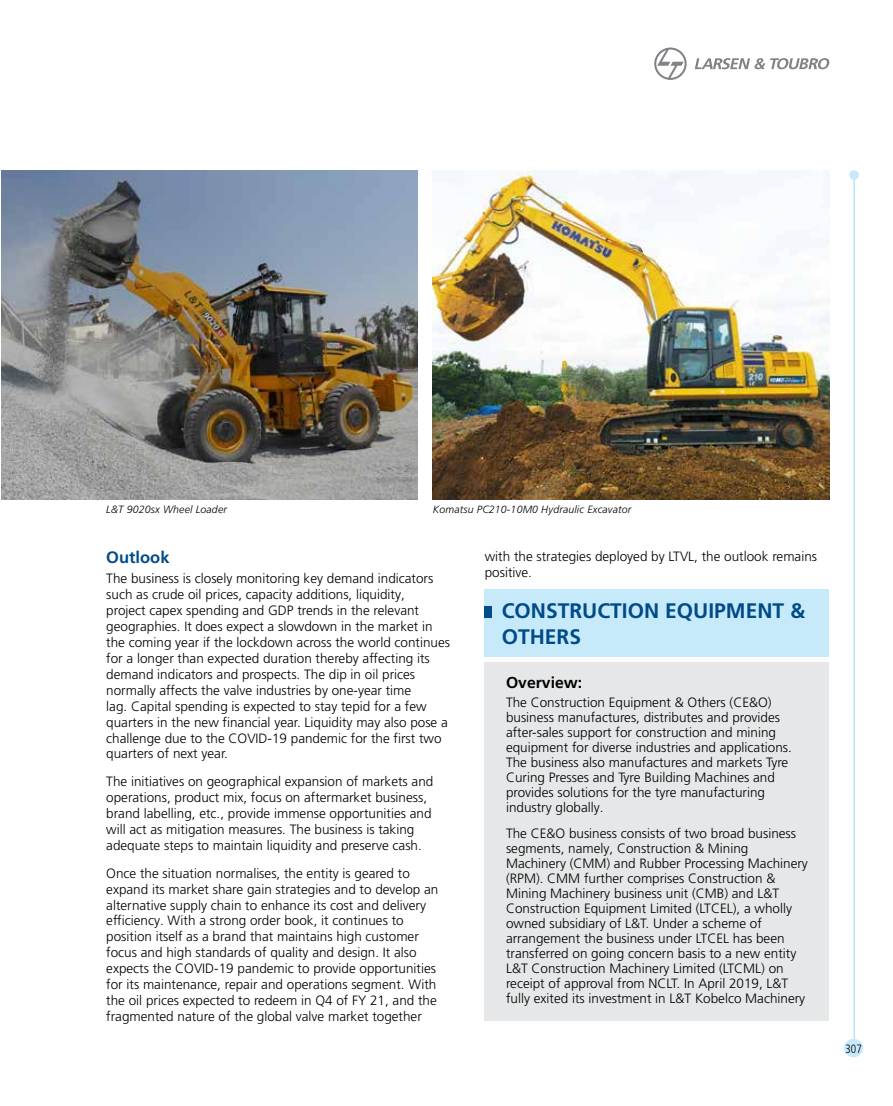
<style>
.page{position:relative;width:893px;height:1106px;background:#fff}
.page>*{position:absolute;margin:0;border:0;box-sizing:border-box;transform-origin:0 0}
.t1{font:700 21px/25.2px "Frutiger LT Pro";color:#004b88}
.t2{font:700 16.5px "Frutiger LT Pro";color:#004b88}
.t3{font:700 15.75px "Frutiger LT Pro";color:#000}
.t4{font:300 13.5px/15.9px "Frutiger LT Pro";color:#000}
.t5{font:300 condensed 12px "Frutiger LT Pro";color:#000;scale:.95 1}
.t6{font:italic 300 10.5px "Frutiger LT Pro";letter-spacing:.015em;color:#000}
</style>
<div class="page">
<svg style="left:654px;top:48px;width:33px;height:32px"></svg>
<svg style="left:695px;top:58px;width:134px;height:11px"></svg>
<hr style="left:854px;top:172px;width:1px;height:871px;background:#8ed8f8">
<div style="left:849px;top:170px;width:10px;height:10px;background:#c7eafb;border-radius:50%"></div>
<div style="left:844px;top:1038px;width:19px;height:19px;background:#c7eafb;border-radius:50%"></div>
<div style="left:485px;top:662px;width:344px;height:358px;background:#e6e7e8"></div>
<div style="left:485px;top:589px;width:344px;height:68px;background:#c7eafb"></div>
<div style="left:485px;top:606px;width:7px;height:11px;background:#004b88"></div>
<img style="left:432px;top:170px;width:397px;height:330px">
<img style="left:1px;top:170px;width:416px;height:330px">
<p class="t6" style="left:106px;top:503px;width:122px">L&amp;T 9020sx Wheel Loader</p>
<p class="t6" style="left:433px;top:503px;width:200px">Komatsu PC210-10M0 Hydraulic Excavator</p>
<p class="t2" style="left:106px;top:548px;width:65px">Outlook</p>
<p class="t4" style="left:106px;top:571px;width:345px">The business is closely monitoring key demand indicators such as crude oil prices, capacity additions, liquidity,<br>project capex spending and GDP trends in the relevant geographies. It does expect a slowdown in the market in the coming year if the lockdown across the world continues for a longer than expected duration thereby affecting its demand indicators and prospects. The dip in oil prices normally affects the valve industries by one-year time<br>lag. Capital spending is expected to stay tepid for a few quarters in the new financial year. Liquidity may also pose a challenge due to the COVID-19 pandemic for the first two quarters of next year.</p>
<p class="t4" style="left:106px;top:773px;width:329px">The initiatives on geographical expansion of markets and operations, product mix, focus on aftermarket business, brand labelling, etc., provide immense opportunities and will act as mitigation measures. The business is taking adequate steps to maintain liquidity and preserve cash.</p>
<p class="t4" style="left:106px;top:865px;width:334px">Once the situation normalises, the entity is geared to expand its market share gain strategies and to develop an alternative supply chain to enhance its cost and delivery efficiency. With a strong order book, it continues to position itself as a brand that maintains high customer focus and high standards of quality and design. It also expects the COVID-19 pandemic to provide opportunities for its maintenance, repair and operations segment. With the oil prices expected to redeem in Q4 of FY 21, and the fragmented nature of the global valve market together</p>
<p class="t4" style="left:485px;top:548px;width:334px">with the strategies deployed by LTVL, the outlook remains positive.</p>
<h1 class="t1" style="left:502px;top:598px;width:305px">CONSTRUCTION EQUIPMENT &amp;<br>OTHERS</h1>
<p class="t3" style="left:506px;top:673px;width:78px">Overview:</p>
<p class="t4" style="left:506px;top:695px;width:287px;line-height:15px">The Construction Equipment &amp; Others (CE&amp;O) business manufactures, distributes and provides after-sales support for construction and mining equipment for diverse industries and applications.<br>The business also manufactures and markets Tyre Curing Presses and Tyre Building Machines and provides solutions for the tyre manufacturing industry globally.</p>
<p class="t4" style="left:506px;top:825px;width:303px;line-height:15px">The CE&amp;O business consists of two broad business segments, namely, Construction &amp; Mining Machinery (CMM) and Rubber Processing Machinery (RPM). CMM further comprises Construction &amp; Mining Machinery business unit (CMB) and L&amp;T Construction Equipment Limited (LTCEL), a wholly owned subsidiary of L&amp;T. Under a scheme of arrangement the business under LTCEL has been transferred on going concern basis to a new entity L&amp;T Construction Machinery Limited (LTCML) on receipt of approval from NCLT. In April 2019, L&amp;T fully exited its investment in L&amp;T Kobelco Machinery</p>
<p class="t5" style="left:845px;top:1041px;width:19px">307</p>
</div>
